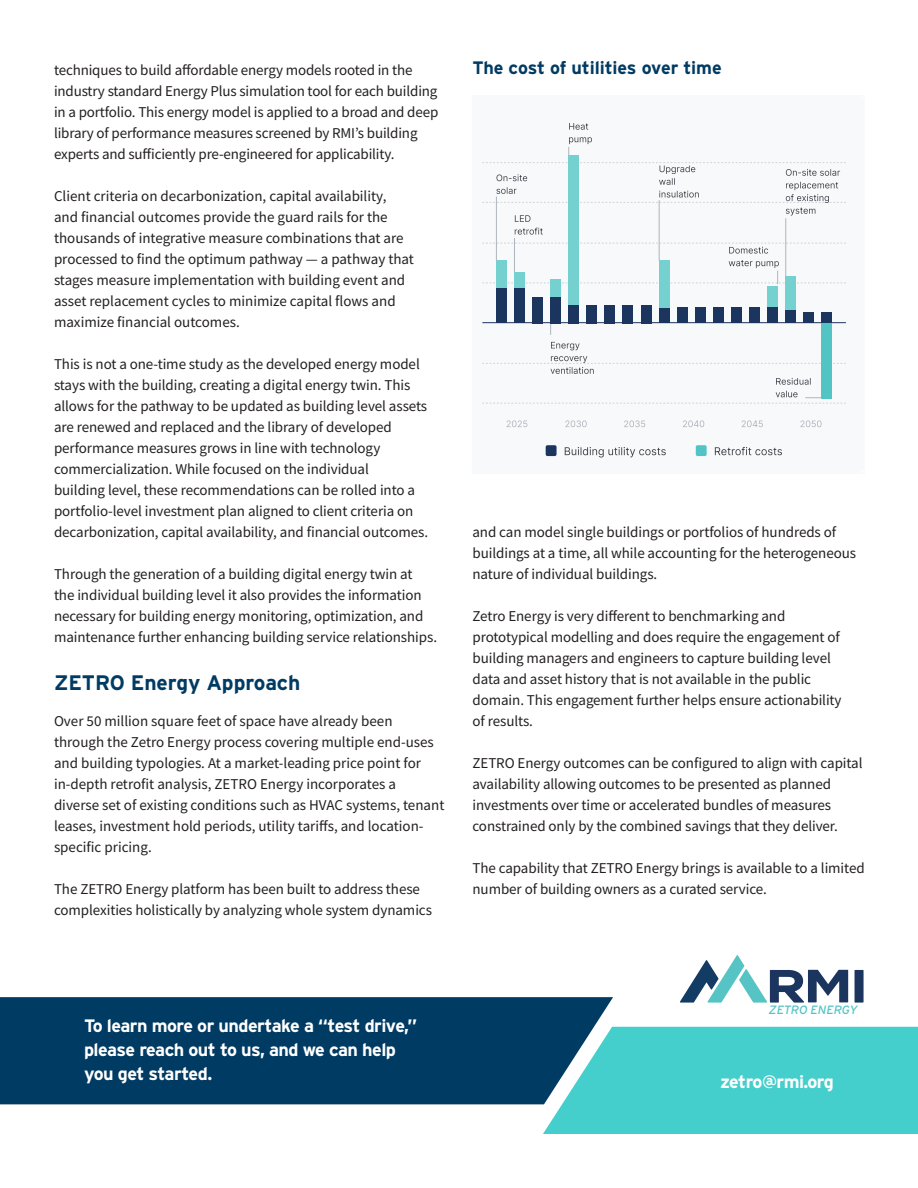
<style>
.page{position:relative;width:918px;height:1188px;background:#fff}
.page>*{position:absolute;margin:0;border:0;box-sizing:border-box;transform-origin:0 0}
.t1{font:700 21px "Interstate";letter-spacing:-.005em;color:#003b63}
.t2{font:700 18px/24px "Interstate";letter-spacing:-.03em;color:#fff}
.t3{font:700 18px "Interstate";letter-spacing:-.005em;color:#003b63}
.Body_copy{font:15px/21px "Source Sans Pro";letter-spacing:-.005em;color:#231f20}
.t4{font:italic 12px "Interstate";letter-spacing:-.015em;color:#56c4c4}
</style>
<div class="page">
<div style="left:0;top:997px;width:613px;height:107px;background:#003b63"></div>
<svg style="left:543px;top:1027px;width:375px;height:107px;background:#49c9c8"></svg>
<svg style="left:482px;top:235px;width:364px;height:222px"></svg>
<div style="left:546px;top:445px;width:11px;height:11px;background:#1c355e;border-radius:2px"></div>
<svg style="left:565px;top:447px;width:101px;height:11px"></svg>
<div style="left:696px;top:445px;width:11px;height:11px;background:#53c4c4;border-radius:2px"></div>
<svg style="left:715px;top:447px;width:67px;height:8px"></svg>
<hr style="left:482px;top:322px;width:364px;height:1px;background:#1c355e">
<svg style="left:507px;top:420px;width:20px;height:7px"></svg>
<svg style="left:565px;top:420px;width:22px;height:7px"></svg>
<svg style="left:624px;top:420px;width:21px;height:7px"></svg>
<svg style="left:683px;top:420px;width:21px;height:7px"></svg>
<svg style="left:742px;top:420px;width:21px;height:7px"></svg>
<svg style="left:800px;top:420px;width:22px;height:7px"></svg>
<svg style="left:568px;top:123px;width:24px;height:33px"></svg>
<hr style="left:514px;top:238px;width:1px;height:34px;background:#adb5bd">
<svg style="left:550px;top:323px;width:1px;height:12px"></svg>
<div style="left:821px;top:323px;width:11px;height:75px;background:#53c4c4"></div>
<div style="left:821px;top:312px;width:11px;height:11px;background:#1c355e"></div>
<div style="left:767px;top:286px;width:11px;height:22px;background:#75d0d0"></div>
<div style="left:767px;top:308px;width:11px;height:15px;background:#1c355e"></div>
<div style="left:785px;top:276px;width:11px;height:34px;background:#75d0d0"></div>
<div style="left:785px;top:310px;width:11px;height:13px;background:#1c355e"></div>
<div style="left:749px;top:308px;width:11px;height:15px;background:#1c355e"></div>
<div style="left:803px;top:312px;width:11px;height:11px;background:#1c355e"></div>
<div style="left:695px;top:308px;width:11px;height:15px;background:#1c355e"></div>
<div style="left:677px;top:308px;width:11px;height:15px;background:#1c355e"></div>
<div style="left:641px;top:305px;width:10px;height:18px;background:#1c355e"></div>
<div style="left:623px;top:305px;width:10px;height:18px;background:#1c355e"></div>
<div style="left:604px;top:305px;width:11px;height:18px;background:#1c355e"></div>
<div style="left:731px;top:308px;width:11px;height:15px;background:#1c355e"></div>
<div style="left:713px;top:308px;width:11px;height:15px;background:#1c355e"></div>
<svg style="left:496px;top:284px;width:11px;height:5px"></svg>
<div style="left:496px;top:289px;width:11px;height:34px;background:#1c355e"></div>
<svg style="left:514px;top:284px;width:11px;height:5px"></svg>
<div style="left:514px;top:289px;width:11px;height:34px;background:#1c355e"></div>
<div style="left:532px;top:297px;width:11px;height:26px;background:#1c355e"></div>
<div style="left:550px;top:280px;width:11px;height:25px;background:#75d0d0"></div>
<div style="left:550px;top:297px;width:11px;height:26px;background:#1c355e"></div>
<div style="left:586px;top:305px;width:11px;height:18px;background:#1c355e"></div>
<div style="left:659px;top:308px;width:11px;height:15px;background:#1c355e"></div>
<div style="left:659px;top:261px;width:11px;height:47px;background:#75d0d0"></div>
<div style="left:568px;top:156px;width:11px;height:149px;background:#75d0d0"></div>
<div style="left:568px;top:305px;width:11px;height:18px;background:#1c355e"></div>
<hr style="left:659px;top:200px;width:1px;height:61px;background:#adb5bd">
<svg style="left:482px;top:243px;width:364px;height:41px"></svg>
<hr style="left:785px;top:218px;width:1px;height:58px;background:#adb5bd">
<svg style="left:482px;top:342px;width:364px;height:62px"></svg>
<svg style="left:482px;top:162px;width:364px;height:73px"></svg>
<hr style="left:496px;top:197px;width:1px;height:64px;background:#adb5bd">
<svg style="left:680px;top:955px;width:168px;height:48px"></svg>
<div style="left:855px;top:970px;width:9px;height:33px;background:#1c355e"></div>
<p class="Body_copy" style="left:54px;top:59px;width:386px">techniques to build affordable energy models rooted in the industry standard Energy Plus simulation tool for each building in a portfolio. This energy model is applied to a broad and deep library of performance measures screened by RMI’s building experts and sufficiently pre-engineered for applicability.</p>
<p class="Body_copy" style="left:54px;top:185px;width:362px">Client criteria on decarbonization, capital availability, and financial outcomes provide the guard rails for the thousands of integrative measure combinations that are processed to find the optimum pathway — a pathway that stages measure implementation with building event and asset replacement cycles to minimize capital flows and maximize financial outcomes.</p>
<p class="Body_copy" style="left:54px;top:353px;width:376px">This is not a one-time study as the developed energy model stays with the building, creating a digital energy twin. This allows for the pathway to be updated as building level assets are renewed and replaced and the library of developed performance measures grows in line with technology commercialization. While focused on the individual<br>building level, these recommendations can be rolled into a portfolio-level investment plan aligned to client criteria on decarbonization, capital availability, and financial outcomes.</p>
<p class="Body_copy" style="left:54px;top:563px;width:385px">Through the generation of a building digital energy twin at<br>the individual building level it also provides the information necessary for building energy monitoring, optimization, and maintenance further enhancing building service relationships.</p>
<p class="t1" style="left:54px;top:671px;width:248px">ZETRO Energy Approach</p>
<p class="Body_copy" style="left:54px;top:710px;width:392px">Over 50 million square feet of space have already been through the Zetro Energy process covering multiple end-uses and building typologies. At a market-leading price point for in-depth retrofit analysis, ZETRO Energy incorporates a diverse set of existing conditions such as HVAC systems, tenant leases, investment hold periods, utility tariffs, and location&shy;specific pricing.</p>
<p class="Body_copy" style="left:54px;top:878px;width:380px">The ZETRO Energy platform has been built to address these complexities holistically by analyzing whole system dynamics</p>
<p class="t3" style="left:472px;top:57px;width:251px">The cost of utilities over time</p>
<p class="Body_copy" style="left:472px;top:521px;width:385px">and can model single buildings or portfolios of hundreds of buildings at a time, all while accounting for the heterogeneous nature of individual buildings.</p>
<p class="Body_copy" style="left:472px;top:605px;width:314px">Zetro Energy is very different to benchmarking and</p>
<p class="Body_copy" style="left:472px;top:626px;width:369px">prototypical modelling and does require the engagement of</p>
<p class="Body_copy" style="left:472px;top:647px;width:360px">building managers and engineers to capture building level</p>
<p class="Body_copy" style="left:472px;top:668px;width:340px">data and asset history that is not available in the public</p>
<p class="Body_copy" style="left:472px;top:689px;width:371px">domain. This engagement further helps ensure actionability</p>
<p class="Body_copy" style="left:472px;top:710px;width:62px">of results.</p>
<p class="Body_copy" style="left:472px;top:752px;width:392px">ZETRO Energy outcomes can be configured to align with capital availability allowing outcomes to be presented as planned investments over time or accelerated bundles of measures constrained only by the combined savings that they deliver.</p>
<p class="Body_copy" style="left:472px;top:857px;width:394px">The capability that ZETRO Energy brings is available to a limited number of building owners as a curated service.</p>
<p class="t2" style="left:84px;top:1014px;width:335px">To learn more or undertake a “test drive,” please reach out to us, and we can help you get started.</p>
<p class="t4" style="left:769px;top:1003px;width:90px">ZETRO ENERGY</p>
<p class="t2" style="left:720px;top:1069px;width:115px">zetro@rmi.org</p>
</div>
